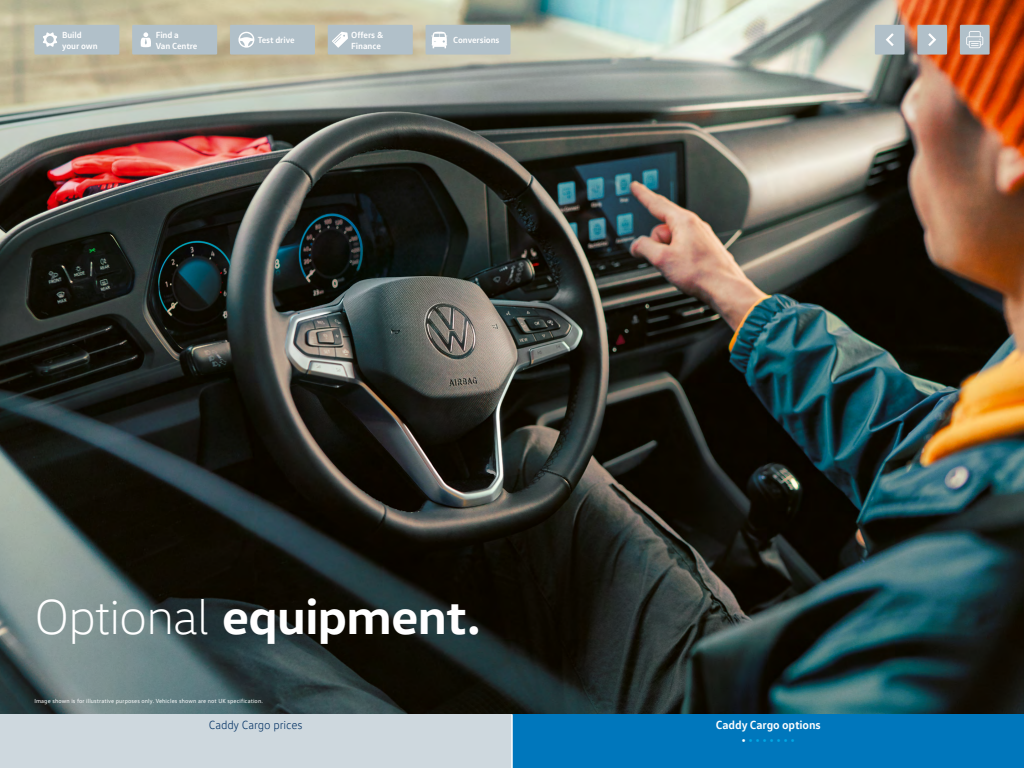
<style>
.page{position:relative;width:1024px;height:768px;background:#fff}
.page>*{position:absolute;margin:0;border:0;box-sizing:border-box;transform-origin:0 0}
.t1{font:700 50px "VW Head";letter-spacing:-.01em;color:#fff}
.t2{font:700 12px "VW Text";letter-spacing:-.01em;color:#fff}
.t3{font:300 12px "VW Text";letter-spacing:-.01em;color:#002f62}
.t4{font:700 12px "VW Text";color:#00a8e5}
.t5{font:700 9px/10.8px "VW Text";letter-spacing:-.01em;color:#fff}
.t6{font:6px "VW Text";letter-spacing:.015em;color:#fff}
.s1{font-weight:300}
.s2{color:#fff}
</style>
<div class="page">
<img style="left:0;top:0;width:1024px;height:714px">
<div style="left:960px;top:25px;width:30px;height:30px;background:#b1c0c9;border:2px solid #b1c0c9"></div>
<svg style="left:966px;top:31px;width:17px;height:17px"></svg>
<div style="left:35px;top:26px;width:83px;height:27px;background:#b1c0c9"></div>
<div style="left:34px;top:25px;width:85px;height:30px;border:2px solid #b1c0c9"></div>
<svg style="left:43px;top:32px;width:14px;height:15px"></svg>
<div style="left:917px;top:25px;width:30px;height:30px;background:#b1c0c9;border:2px solid #b1c0c9"></div>
<svg style="left:928px;top:33px;width:8px;height:13px"></svg>
<div style="left:875px;top:25px;width:30px;height:30px;background:#b1c0c9;border:2px solid #b1c0c9"></div>
<svg style="left:886px;top:33px;width:8px;height:13px"></svg>
<div style="left:133px;top:26px;width:83px;height:27px;background:#b1c0c9"></div>
<div style="left:132px;top:25px;width:85px;height:30px;border:2px solid #b1c0c9"></div>
<svg style="left:141px;top:32px;width:10px;height:15px"></svg>
<div style="left:231px;top:26px;width:83px;height:27px;background:#b1c0c9"></div>
<div style="left:230px;top:25px;width:85px;height:30px;border:2px solid #b1c0c9"></div>
<svg style="left:238px;top:32px;width:16px;height:16px"></svg>
<div style="left:329px;top:26px;width:83px;height:27px;background:#b1c0c9"></div>
<div style="left:328px;top:25px;width:85px;height:30px;border:2px solid #b1c0c9"></div>
<svg style="left:332px;top:32px;width:16px;height:16px"></svg>
<div style="left:427px;top:26px;width:82px;height:27px;background:#b1c0c9"></div>
<div style="left:426px;top:25px;width:85px;height:30px;border:2px solid #b1c0c9"></div>
<svg style="left:431px;top:32px;width:16px;height:16px"></svg>
<div style="left:0;top:714px;width:1024px;height:54px;background:#ced8de"></div>
<div style="left:512px;top:714px;width:512px;height:54px;background:#0077bc"></div>
<hr style="left:511px;top:714px;width:2px;height:54px;background:#fff">
<h3 class="t5" style="left:62px;top:29px;width:37px">Build your own</h3>
<h3 class="t5" style="left:156px;top:29px;width:43px">Find a<br>Van Centre</h3>
<h3 class="t5" style="left:258px;top:34px;width:39px">Test drive</h3>
<h3 class="t5" style="left:351px;top:29px;width:34px">Offers &amp;<br>Finance</h3>
<h3 class="t5" style="left:453px;top:34px;width:48px">Conversions</h3>
<h1 class="t1" style="left:34px;top:585px;width:448px"><span class="s1">Optional</span> equipment.</h1>
<p class="t6" style="left:34px;top:697px;width:230px">Image shown is for illustrative purposes only. Vehicles shown are not UK specification.</p>
<h2 class="t3" style="left:209px;top:718px;width:95px">Caddy Cargo prices</h2>
<h2 class="t2" style="left:716px;top:717px;width:106px">Caddy Cargo options</h2>
<h2 class="t4" style="left:742px;top:732px;width:55px"><span class="s2">•</span> • • • • • • •</h2>
</div>
